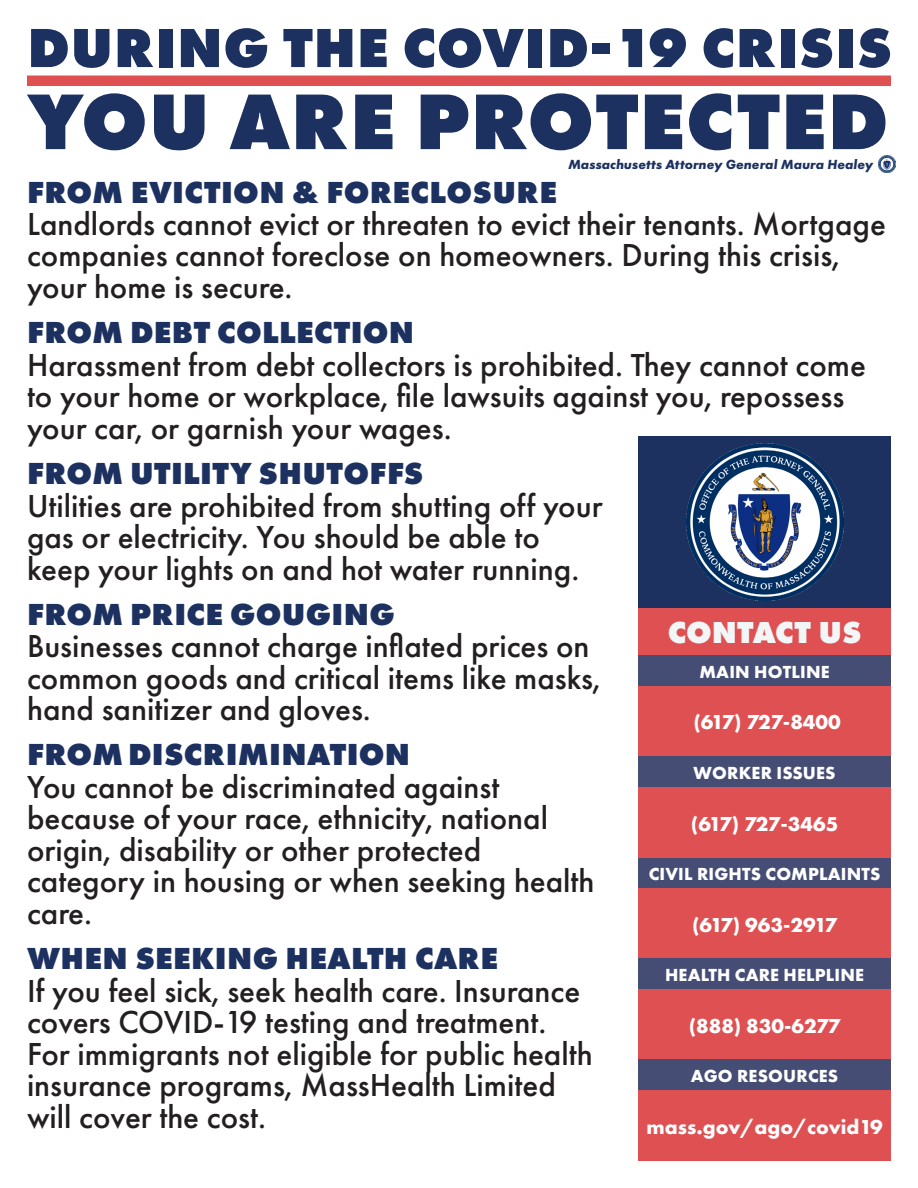
<style>
.page{position:relative;width:918px;height:1188px;background:#fff}
.page>*{position:absolute;margin:0;border:0;box-sizing:border-box;transform-origin:0 0}
.t1{font:800 81.75px "Futura PT";letter-spacing:.01em;color:#1c3160}
.t2{font:800 57.15px "Futura PT";letter-spacing:.01em;color:#1c3160}
.t3{font:500 33px/31.5px "Futura PT";color:#231f20}
.t4{font:800 31.65px "Futura PT";letter-spacing:.01em;color:#1c3160}
.t5{font:800 31.5px "Futura PT";color:#f3f6f7}
.t6{font:700 21px "Futura PT";color:#fff}
.t7{font:700 21px "Futura PT";letter-spacing:-.025em;color:#fff}
.t8{font:700 21px "Futura PT";letter-spacing:-.06em;color:#fff}
.t9{font:700 18.15px "Futura PT";letter-spacing:.01em;color:#fff}
.t10{font:italic 700 13.8px "Futura PT";color:#1c3160}
</style>
<div class="page">
<div style="left:27px;top:76px;width:864px;height:10px;background:#df5052"></div>
<img style="left:878px;top:156px;width:17px;height:17px">
<div style="left:638px;top:436px;width:253px;height:172px;background:#1c3160"></div>
<img style="left:686px;top:444px;width:157px;height:157px">
<div style="left:638px;top:608px;width:253px;height:47px;background:#df5052"></div>
<div style="left:638px;top:858px;width:253px;height:31px;background:#454d75"></div>
<div style="left:638px;top:889px;width:253px;height:70px;background:#df5052"></div>
<div style="left:638px;top:959px;width:253px;height:31px;background:#454d75"></div>
<div style="left:638px;top:990px;width:253px;height:70px;background:#df5052"></div>
<div style="left:638px;top:655px;width:253px;height:31px;background:#454d75"></div>
<div style="left:638px;top:686px;width:253px;height:71px;background:#df5052"></div>
<div style="left:638px;top:757px;width:253px;height:31px;background:#454d75"></div>
<div style="left:638px;top:788px;width:253px;height:70px;background:#df5052"></div>
<div style="left:638px;top:1060px;width:253px;height:31px;background:#454d75"></div>
<div style="left:638px;top:1091px;width:253px;height:70px;background:#df5052"></div>
<p class="t2" style="left:27px;top:12px;width:866px">DURING THE COVID-19 CRISIS</p>
<p class="t1" style="left:27px;top:70px;width:863px">YOU ARE PROTECTED</p>
<p class="t4" style="left:27px;top:172px;width:531px">FROM EVICTION &amp; FORECLOSURE</p>
<p class="t3" style="left:27px;top:208px;width:860px">Landlords cannot evict or threaten to evict their tenants. Mortgage companies cannot foreclose on homeowners. During this crisis, your home is secure.</p>
<p class="t4" style="left:27px;top:312px;width:389px">FROM DEBT COLLECTION</p>
<p class="t3" style="left:27px;top:349px;width:841px">Harassment from debt collectors is prohibited. They cannot come to your home or workplace, file lawsuits against you, repossess your car, or garnish your wages.</p>
<p class="t4" style="left:27px;top:453px;width:398px">FROM UTILITY SHUTOFFS</p>
<p class="t3" style="left:27px;top:490px;width:577px">Utilities are prohibited from shutting off your gas or electricity. You should be able to keep your lights on and hot water running.</p>
<p class="t4" style="left:27px;top:594px;width:369px">FROM PRICE GOUGING</p>
<p class="t3" style="left:27px;top:630px;width:575px">Businesses cannot charge inflated prices on common goods and critical items like masks, hand sanitizer and gloves.</p>
<p class="t10" style="left:568px;top:156px;width:307px">Massachusetts Attorney General Maura Healey</p>
<p class="t5" style="left:668px;top:612px;width:195px">CONTACT US</p>
<p class="t9" style="left:700px;top:660px;width:132px">MAIN HOTLINE</p>
<p class="t7" style="left:693px;top:709px;width:149px">(617) 727-8400</p>
<p class="t9" style="left:694px;top:761px;width:143px">WORKER ISSUES</p>
<p class="t7" style="left:691px;top:810px;width:149px">(617) 727-3465</p>
<p class="t4" style="left:27px;top:734px;width:385px">FROM DISCRIMINATION</p>
<p class="t3" style="left:27px;top:771px;width:569px">You cannot be discriminated against because of your race, ethnicity, national origin, disability or other protected category in housing or when seeking health care.</p>
<p class="t9" style="left:649px;top:862px;width:233px">CIVIL RIGHTS COMPLAINTS</p>
<p class="t8" style="left:692px;top:911px;width:147px">(617) 963-2917</p>
<p class="t9" style="left:665px;top:963px;width:201px">HEALTH CARE HELPLINE</p>
<p class="t6" style="left:689px;top:1012px;width:153px">(888) 830-6277</p>
<p class="t4" style="left:27px;top:938px;width:472px">WHEN SEEKING HEALTH CARE</p>
<p class="t3" style="left:27px;top:975px;width:567px">If you feel sick, seek health care. Insurance covers COVID-19 testing and treatment.<br>For immigrants not eligible for public health insurance programs, MassHealth Limited will cover the cost.</p>
<p class="t9" style="left:691px;top:1065px;width:149px">AGO RESOURCES</p>
<p class="t6" style="left:647px;top:1113px;width:238px">mass.gov/ago/covid19</p>
</div>
